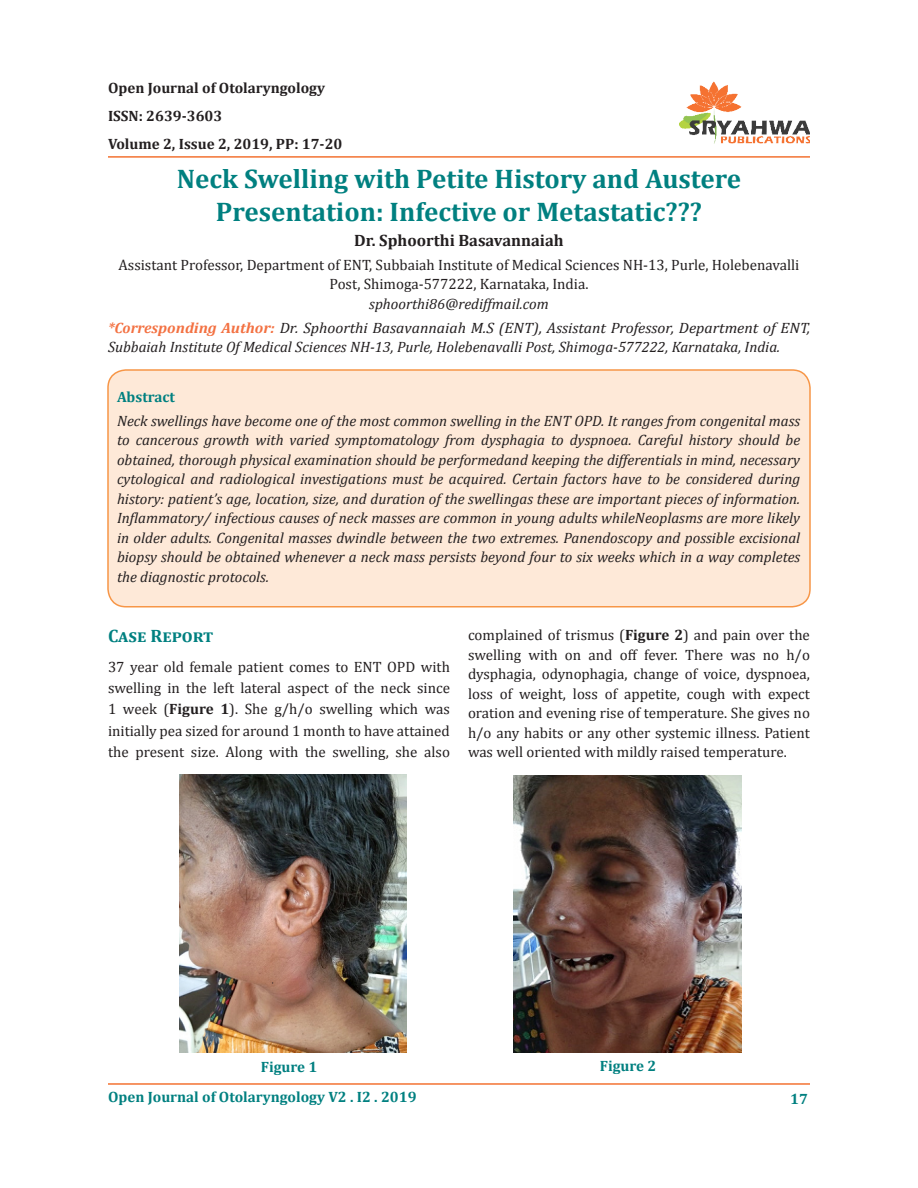
<style>
.page{position:relative;width:918px;height:1188px;background:#fff}
.page>*{position:absolute;margin:0;border:0;box-sizing:border-box;transform-origin:0 0}
.t1{font:700 27px/33px "Cambria";color:#008080;text-align:center}
.t2{font:700 18px "Cambria";color:#008080}
.t3{font:700 16.5px "Cambria";color:#231f20}
.t4{font:italic 15px/19.5px "Cambria";color:#231f20;text-align:justify}
.t5{font:15px/19.5px "Cambria";color:#231f20;text-align:justify}
.t6{font:italic 15px/19.5px "Cambria";color:#231f20;scale:1.05 1}
.t7{font:700 15px "Cambria";color:#231f20}
.t8{font:700 15px "Cambria";color:#008080}
.t9{font:700 15px "Cambria";color:#007f80}
.s1{font-weight:700;color:#f37142}
.s2{font-weight:700}
</style>
<div class="page">
<hr style="left:108px;top:1083px;width:702px;height:2px;background:#f37232">
<hr style="left:108px;top:156px;width:702px;height:2px;background:#f37232">
<img style="left:680px;top:81px;width:130px;height:62px">
<div style="left:108px;top:370px;width:702px;height:237px;background:#fee9d8;border-radius:18px"></div>
<div style="left:107px;top:369px;width:704px;height:239px;border:2px solid #f79647;border-radius:18px"></div>
<img style="left:180px;top:774px;width:227px;height:278px">
<img style="left:513px;top:775px;width:228px;height:277px">
<p class="t7" style="left:108px;top:77px;width:219px">Open Journal of Otolaryngology</p>
<p class="t7" style="left:108px;top:105px;width:116px">ISSN: 2639-3603</p>
<p class="t7" style="left:108px;top:133px;width:236px">Volume 2, Issue 2, 2019, PP: 17-20</p>
<p class="t1" style="left:177px;top:161px;width:566px">Neck Swelling with Petite History and Austere<br>Presentation: Infective or Metastatic???</p>
<p class="t3" style="left:354px;top:229px;width:211px">Dr. Sphoorthi Basavannaiah</p>
<p class="t5" style="left:119px;top:255px;width:682px;text-align:center">Assistant Professor, Department of ENT, Subbaiah Institute of Medical Sciences NH-13, Purle, Holebenavalli<br>Post, Shimoga-577222, Karnataka, India.</p>
<p class="t4" style="left:369px;top:293px;width:181px">sphoorthi86@rediffmail.com</p>
<p class="t6" style="left:108px;top:317px;width:670px"><span class="s1">*Corresponding Author:</span> Dr. Sphoorthi Basavannaiah M.S (ENT), Assistant Professor, Department of ENT,<br>Subbaiah Institute Of Medical Sciences NH-13, Purle, Holebenavalli Post, Shimoga-577222, Karnataka, India.</p>
<p class="t8" style="left:117px;top:386px;width:60px">Abstract</p>
<p class="t4" style="left:117px;top:410px;width:685px">Neck swellings have become one of the most common swelling in the ENT OPD. It ranges from congenital mass to cancerous growth with varied symptomatology from dysphagia to dyspnoea. Careful history should be obtained, thorough physical examination should be performedand keeping the differentials in mind, necessary cytological and radiological investigations must be acquired. Certain factors have to be considered during history: patient’s age, location, size, and duration of the swellingas these are important pieces of information.<br>Inflammatory/ infectious causes of neck masses are common in young adults whileNeoplasms are more likely in older adults. Congenital masses dwindle between the two extremes. Panendoscopy and possible excisional biopsy should be obtained whenever a neck mass persists beyond four to six weeks which in a way completes the diagnostic protocols.</p>
<p class="t2" style="left:108px;top:624px;width:107px">Case Report</p>
<p class="t5" style="left:108px;top:656px;width:344px;line-height:21.1px">37 year old female patient comes to ENT OPD with swelling in the left lateral aspect of the neck since 1 week (<span class="s2">Figure 1</span>). She g/h/o swelling which was initially pea sized for around 1 month to have attained the present size. Along with the swelling, she also</p>
<p class="t5" style="left:468px;top:625px;width:344px">complained of trismus (<span class="s2">Figure 2</span>) and pain over the swelling with on and off fever. There was no h/o dysphagia, odynophagia, change of voice, dyspnoea, loss of weight, loss of appetite, cough with expect oration and evening rise of temperature. She gives no h/o any habits or any other systemic illness. Patient was well oriented with mildly raised temperature.</p>
<p class="t9" style="left:261px;top:1056px;width:58px">Figure 1</p>
<p class="t8" style="left:600px;top:1055px;width:58px">Figure 2</p>
<p class="t8" style="left:108px;top:1086px;width:310px">Open Journal of Otolaryngology V2 . I2 . 2019</p>
<p class="t8" style="left:790px;top:1089px;width:19px">17</p>
</div>
